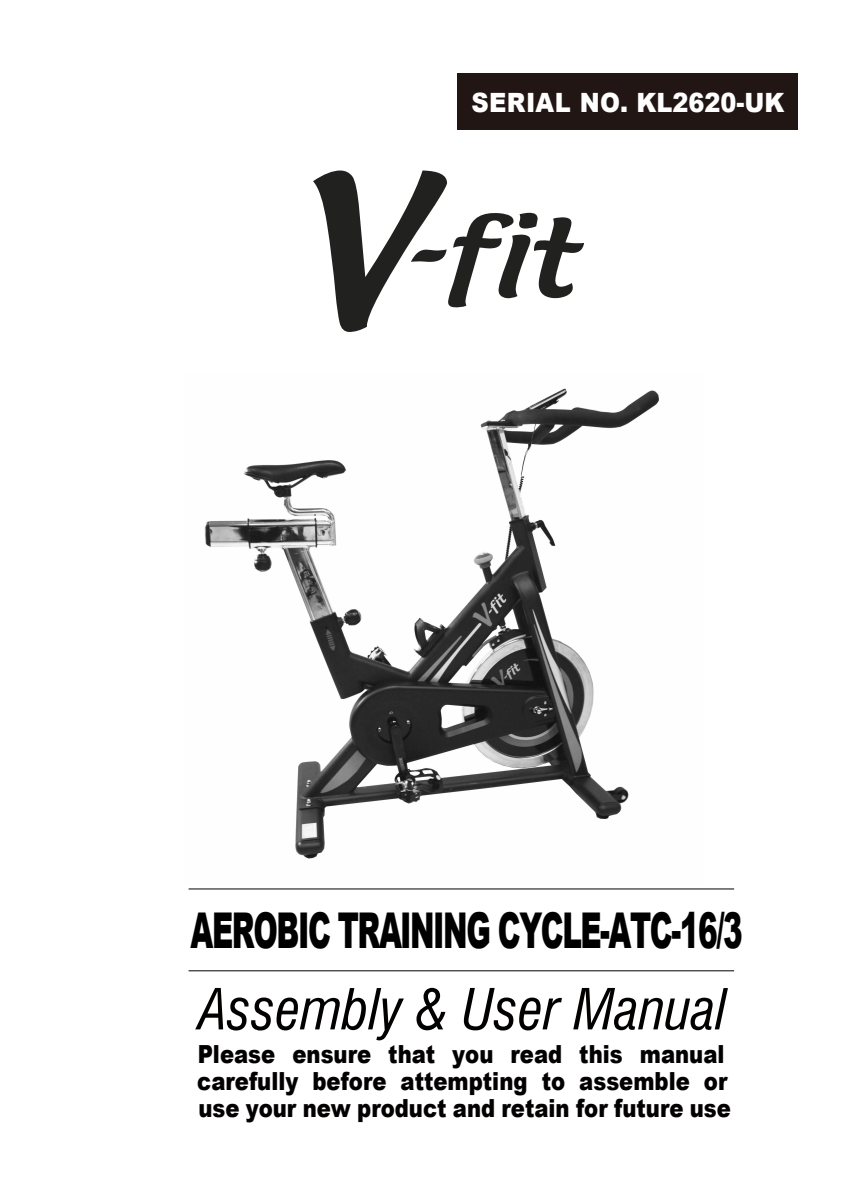
<style>
.page{position:relative;width:848px;height:1194px;background:#fff}
.page>*{position:absolute;margin:0;border:0;box-sizing:border-box;transform-origin:0 0}
.t1{font:italic condensed 55.2px "Swiss 721 BT";color:#030000}
.t2{font:900 49.4px "Arial";letter-spacing:-.05em;color:#000;scale:.6 1}
.t3{font:900 26.6px "Arial";letter-spacing:.005em;color:#fff;scale:.9 1}
.t4{font:900 25px/26.8px "Arial";color:#030000;scale:.85 1}
</style>
<div class="page">
<img style="left:204px;top:388px;width:455px;height:471px">
<hr style="left:189px;top:888px;width:545px;height:1px;background:#000">
<hr style="left:189px;top:970px;width:545px;height:1px;background:#000">
<svg style="left:313px;top:171px;width:271px;height:161px"></svg>
<div style="left:458px;top:73px;width:340px;height:57px;background:#211613"></div>
<p class="t3" style="left:472px;top:83px;width:349px">SERIAL NO. KL2620-UK</p>
<h2 class="t2" style="left:190px;top:894px;width:922px">AEROBIC TRAINING CYCLE-ATC-16/3</h2>
<h1 class="t1" style="left:199px;top:976px;width:530px">Assembly &amp; User Manual</h1>
<p class="t4" style="left:197px;top:1040px;width:625px">Please ensure that you read this manual carefully before attempting to assemble or</p>
<p class="t4" style="left:198px;top:1093px;width:628px">use your new product and retain for future use</p>
</div>
